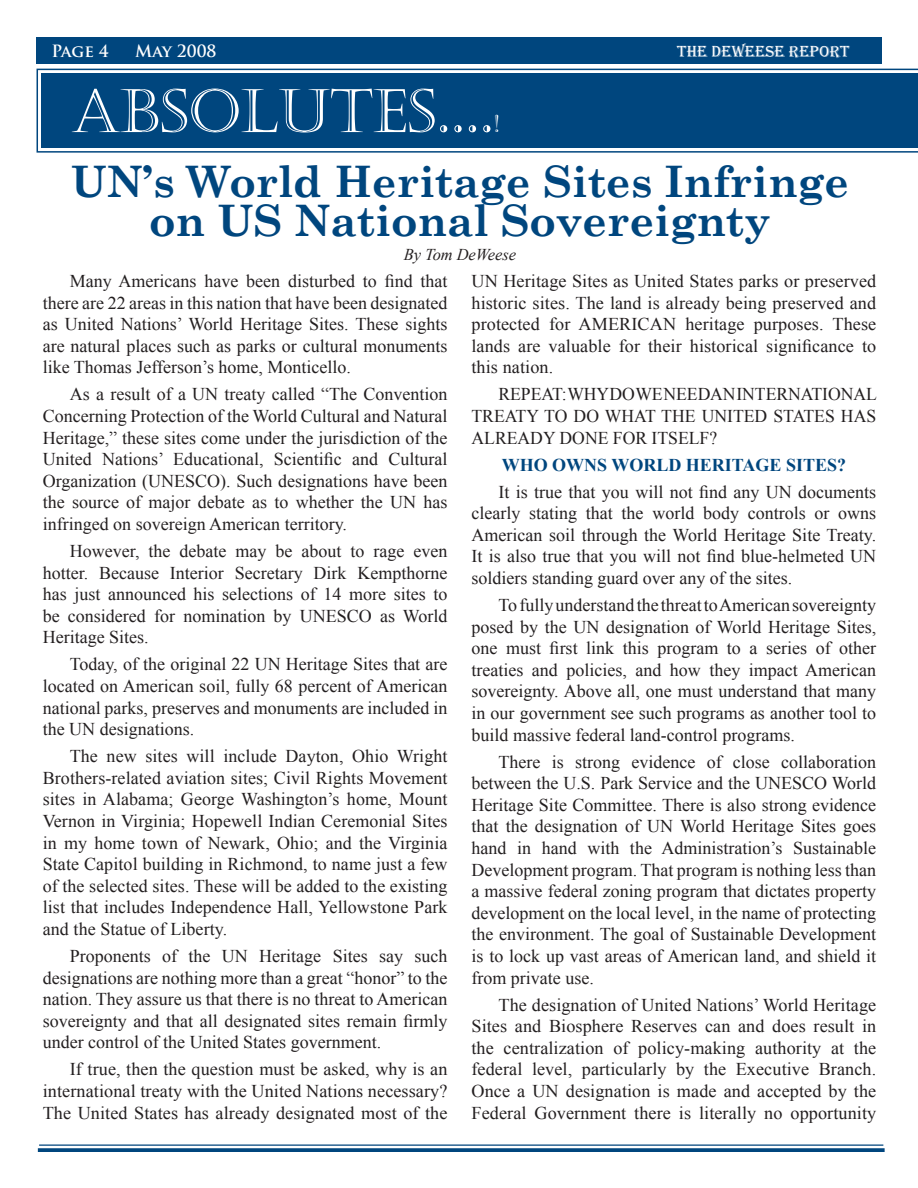
<style>
.page{position:relative;width:918px;height:1188px;background:#fff}
.page>*{position:absolute;margin:0;border:0;box-sizing:border-box;transform-origin:0 0}
.t1{font:60px "Castellar";color:#fff}
.t2{font:700 43.5px/39px "Century Schoolbook";letter-spacing:-.005em;color:#00467e;text-align:center}
.t3{font:24px "Castellar";color:#fff}
.t4{font:18px/21.6px "Times New Roman";color:#231f20;text-align:justify}
.t5{font:700 18px "Times New Roman";color:#00467e}
.t6{font:16.5px "Algerian";color:#fff}
.t7{font:italic 16.5px "Times New Roman";letter-spacing:-.005em;color:#231f20}
.t8{font:700 16.5px "Trajan Pro";color:#fff}
</style>
<div class="page">
<svg style="left:36px;top:68px;width:882px;height:85px"></svg>
<div style="left:44px;top:76px;width:874px;height:69px;background:#00467e"></div>
<hr style="left:40px;top:1145px;width:843px;height:1px;background:#00467e">
<svg style="left:40px;top:1148px;width:843px;height:4px;background:#0f5185"></svg>
<div style="left:36px;top:38px;width:846px;height:26px;background:#00467e"></div>
<p class="t8" style="left:51px;top:41px;width:44px">Page</p>
<p class="t8" style="left:135px;top:41px;width:83px">May 2008</p>
<p class="t6" style="left:677px;top:43px;width:164px">THE DEWEESE REPORT</p>
<h1 class="t1" style="left:71px;top:77px;width:424px">ABSOLUTES....</h1>
<h3 class="t3" style="left:494px;top:110px;width:7px">!</h3>
<h2 class="t2" style="left:71px;top:160px;width:780px">UN’s World Heritage Sites Infringe on US National Sovereignty</h2>
<p class="t7" style="left:404px;top:243px;width:114px">By Tom DeWeese</p>
<p class="t4" style="left:43px;top:270px;width:406px;text-indent:27px">Many Americans have been disturbed to find that there are 22 areas in this nation that have been designated as United Nations’ World Heritage Sites. These sights are natural places such as parks or cultural monuments like Thomas Jefferson’s home, Monticello.</p>
<p class="t4" style="left:43px;top:383px;width:406px;text-indent:27px">As a result of a UN treaty called “The Convention Concerning Protection of the World Cultural and Natural Heritage,” these sites come under the jurisdiction of the United Nations’ Educational, Scientific and Cultural Organization (UNESCO). Such designations have been the source of major debate as to whether the UN has infringed on sovereign American territory.</p>
<p class="t4" style="left:43px;top:540px;width:406px;text-indent:27px">However, the debate may be about to rage even hotter. Because Interior Secretary Dirk Kempthorne has just announced his selections of 14 more sites to be considered for nomination by UNESCO as World Heritage Sites.</p>
<p class="t4" style="left:43px;top:653px;width:406px;text-indent:27px">Today, of the original 22 UN Heritage Sites that are located on American soil, fully 68 percent of American national parks, preserves and monuments are included in the UN designations.</p>
<p class="t4" style="left:43px;top:745px;width:406px;text-indent:27px">The new sites will include Dayton, Ohio Wright Brothers-related aviation sites; Civil Rights Movement sites in Alabama; George Washington’s home, Mount Vernon in Virginia; Hopewell Indian Ceremonial Sites in my home town of Newark, Ohio; and the Virginia State Capitol building in Richmond, to name just a few of the selected sites. These will be added to the existing list that includes Independence Hall, Yellowstone Park and the Statue of Liberty.</p>
<p class="t4" style="left:43px;top:945px;width:406px;text-indent:27px">Proponents of the UN Heritage Sites say such designations are nothing more than a great “honor” to the nation. They assure us that there is no threat to American sovereignty and that all designated sites remain firmly under control of the United States government.</p>
<p class="t4" style="left:43px;top:1058px;width:406px;text-indent:27px">If true, then the question must be asked, why is an international treaty with the United Nations necessary?<br>The United States has already designated most of the</p>
<p class="t4" style="left:472px;top:270px;width:406px">UN Heritage Sites as United States parks or preserved historic sites. The land is already being preserved and protected for AMERICAN heritage purposes. These lands are valuable for their historical significance to this nation.</p>
<p class="t4" style="left:472px;top:383px;width:407px;text-indent:27px">REPEAT: WHY DO WE NEED AN INTERNATIONAL TREATY TO DO WHAT THE UNITED STATES HAS ALREADY DONE FOR ITSELF?</p>
<p class="t5" style="left:502px;top:452px;width:197px">WHO OWNS WORLD HERIT</p>
<p class="t5" style="left:743px;top:452px;width:55px">AGE SITES</p>
<p class="t5" style="left:837px;top:452px;width:10px">?</p>
<p class="t4" style="left:472px;top:480px;width:406px;text-indent:27px">It is true that you will not find any UN documents clearly stating that the world body controls or owns American soil through the World Heritage Site Treaty.<br>It is also true that you will not find blue-helmeted UN soldiers standing guard over any of the sites.</p>
<p class="t4" style="left:472px;top:594px;width:406px;text-indent:27px">To fully understand the threat to American sovereignty posed by the UN designation of World Heritage Sites, one must first link this program to a series of other treaties and policies, and how they impact American sovereignty. Above all, one must understand that many in our government see such programs as another tool to build massive federal land-control programs.</p>
<p class="t4" style="left:472px;top:750px;width:406px;text-indent:27px">There is strong evidence of close collaboration between the U.S. Park Service and the UNESCO World Heritage Site Committee. There is also strong evidence that the designation of UN World Heritage Sites goes hand in hand with the Administration’s Sustainable Development program. That program is nothing less than a massive federal zoning program that dictates property development on the local level, in the name of protecting the environment. The goal of Sustainable Development is to lock up vast areas of American land, and shield it from private use.</p>
<p class="t4" style="left:472px;top:993px;width:406px;text-indent:27px">The designation of United Nations’ World Heritage Sites and Biosphere Reserves can and does result in the centralization of policy-making authority at the federal level, particularly by the Executive Branch.<br>Once a UN designation is made and accepted by the Federal Government there is literally no opportunity</p>
</div>
